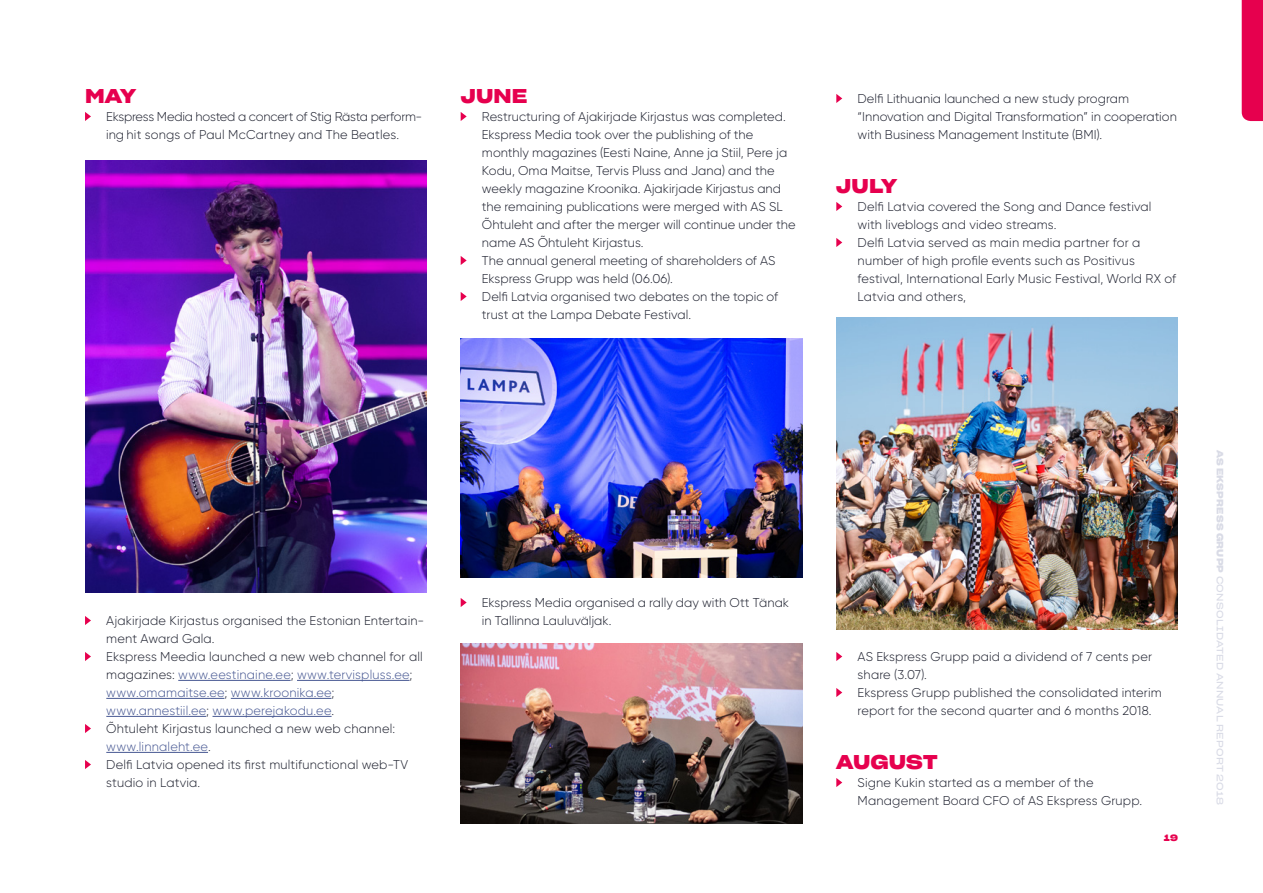
<style>
.page{position:relative;width:1263px;height:893px;background:#fff}
.page>*{position:absolute;margin:0;border:0;box-sizing:border-box;transform-origin:0 0}
.t1{font:19.5px "Sharp Grotesk Semi Bold 25";letter-spacing:.005em;color:#e6004e}
.t2{font:300 12.75px/18px "Gilroy";letter-spacing:.005em;color:#1c1f2d}
.t3{font:9px "Sharp Grotesk Book 25";letter-spacing:.03em;color:#d9dbe6}
.t4{font:9px "Sharp Grotesk Semi Bold 25";color:#e6004e}
.s1{color:#465792}
.s2{font-family:"Sharp Grotesk Semi Bold 25"}
</style>
<div class="page">
<svg style="left:836px;top:94px;width:6px;height:9px"></svg>
<svg style="left:836px;top:202px;width:6px;height:9px"></svg>
<svg style="left:836px;top:238px;width:6px;height:9px"></svg>
<svg style="left:836px;top:652px;width:6px;height:9px"></svg>
<svg style="left:836px;top:688px;width:6px;height:9px"></svg>
<svg style="left:836px;top:778px;width:6px;height:9px"></svg>
<svg style="left:461px;top:112px;width:6px;height:9px"></svg>
<svg style="left:461px;top:256px;width:6px;height:9px"></svg>
<svg style="left:461px;top:292px;width:6px;height:9px"></svg>
<svg style="left:461px;top:598px;width:6px;height:9px"></svg>
<img style="left:461px;top:643px;width:341px;height:180px">
<img style="left:461px;top:339px;width:341px;height:238px">
<img style="left:836px;top:317px;width:342px;height:313px">
<hr style="left:178px;top:680px;width:113px;height:1px;background:#465792">
<hr style="left:297px;top:680px;width:113px;height:1px;background:#465792">
<hr style="left:106px;top:698px;width:118px;height:1px;background:#465792">
<hr style="left:231px;top:698px;width:100px;height:1px;background:#465792">
<hr style="left:106px;top:716px;width:100px;height:1px;background:#465792">
<hr style="left:212px;top:716px;width:120px;height:1px;background:#465792">
<hr style="left:106px;top:752px;width:102px;height:1px;background:#465792">
<svg style="left:85px;top:112px;width:6px;height:9px"></svg>
<svg style="left:85px;top:616px;width:6px;height:9px"></svg>
<svg style="left:85px;top:652px;width:6px;height:9px"></svg>
<svg style="left:85px;top:724px;width:6px;height:9px"></svg>
<svg style="left:85px;top:760px;width:6px;height:9px"></svg>
<img style="left:85px;top:160px;width:342px;height:432px">
<div style="left:1242px;top:0;width:21px;height:121px;background:#e6004e"></div>
<h1 class="t1" style="left:85px;top:79px;width:52px">MAY</h1>
<p class="t2" style="left:106px;top:107px;width:318px">Ekspress Media hosted a concert of Stig Rästa perform&shy;ing hit songs of Paul McCartney and The Beatles.</p>
<h1 class="t1" style="left:461px;top:79px;width:68px">JUNE</h1>
<p class="t2" style="left:482px;top:107px;width:315px">Restructuring of Ajakirjade Kirjastus was completed.<br>Ekspress Media took over the publishing of the monthly magazines (Eesti Naine, Anne ja Stiil, Pere ja Kodu, Oma Maitse, Tervis Pluss and Jana) and the weekly magazine Kroonika. Ajakirjade Kirjastus and the remaining publications were merged with AS SL Õhtuleht and after the merger will continue under the name AS Õhtuleht Kirjastus.<br>The annual general meeting of shareholders of AS Ekspress Grupp was held (06.06).<br>Delfi Latvia organised two debates on the topic of trust at the Lampa Debate Festival.</p>
<p class="t2" style="left:857px;top:89px;width:321px">Delfi Lithuania launched a new study program “Innovation and Digital Transformation” in cooperation with Business Management Institute (BMI).</p>
<h1 class="t1" style="left:836px;top:169px;width:62px">JULY</h1>
<p class="t2" style="left:857px;top:197px;width:320px">Delfi Latvia covered the Song and Dance festival with liveblogs and video streams.<br>Delfi Latvia served as main media partner for a number of high profile events such as Positivus festival, International Early Music Festival, World RX of Latvia and others,</p>
<p class="t2" style="left:106px;top:611px;width:319px">Ajakirjade Kirjastus organised the Estonian Entertain&shy;ment Award Gala.<br>Ekspress Meedia launched a new web channel for all magazines: <span class="s1">www.eestinaine.ee</span>; <span class="s1">www.tervispluss.ee</span>; <span class="s1">www.omamaitse.ee</span>; <span class="s1">www.kroonika.ee</span>; <span class="s1">www.annestiil.ee</span>; <span class="s1">www.perejakodu.ee</span>.<br>Õhtuleht Kirjastus launched a new web channel: <span class="s1">www.linnaleht.ee</span>.<br>Delfi Latvia opened its first multifunctional web-TV studio in Latvia.</p>
<p class="t2" style="left:482px;top:593px;width:309px">Ekspress Media organised a rally day with Ott Tänak in Tallinna Lauluväljak.</p>
<p class="t2" style="left:857px;top:647px;width:306px">AS Ekspress Grupp paid a dividend of 7 cents per share (3.07).<br>Ekspress Grupp published the consolidated interim report for the second quarter and 6 months 2018.</p>
<h1 class="t1" style="left:836px;top:745px;width:103px">AUGUST</h1>
<p class="t2" style="left:857px;top:773px;width:286px">Signe Kukin started as a member of the<br>Management Board CFO of AS Ekspress Grupp.</p>
<p class="t4" style="left:1164px;top:830px;width:16px">19</p>
<p class="t3" style="left:1228px;top:449px;width:357px;rotate:90deg"><span class="s2">AS EKSPRESS GRUPP</span> CONSOLIDATED ANNUAL REPORT 2018</p>
</div>
